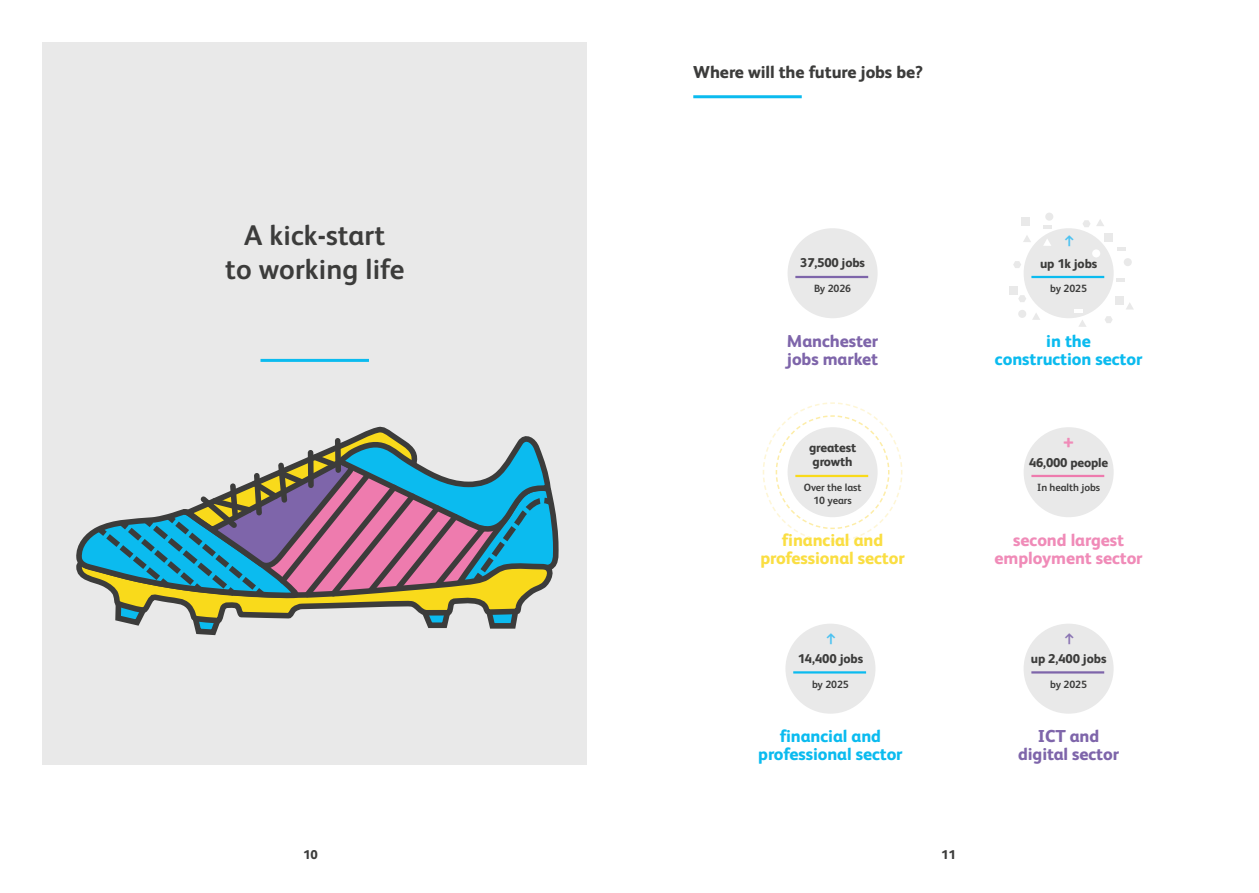
<style>
.page{position:relative;width:1259px;height:893px;background:#fff}
.page>*{position:absolute;margin:0;border:0;box-sizing:border-box;transform-origin:0 0}
.t1{font:700 28.5px/33.8px "FS Albert";letter-spacing:.005em;color:#3c3c3b;text-align:center}
.t2{font:700 20.7px "FS Albert";color:#f08bb8}
.t3{font:800 17.25px/18px "FS Albert";letter-spacing:-.005em;color:#0bbbef;text-align:center}
.t4{font:800 17.25px/18px "FS Albert";letter-spacing:-.005em;color:#7e65aa;text-align:center}
.t5{font:800 17.25px/18px "FS Albert";letter-spacing:-.005em;color:#fade42;text-align:center}
.t6{font:800 17.25px/18px "FS Albert";letter-spacing:-.005em;color:#f08bb8;text-align:center}
.t7{font:800 17.25px "FS Albert";letter-spacing:-.005em;color:#3c3c3b}
.t8{font:600 16.8px "Fedra Sans Std";color:#4cc2f1}
.t9{font:600 16.8px "Fedra Sans Std";color:#8a74b3}
.t10{font:800 12.75px/13.8px "FS Albert";letter-spacing:-.01em;color:#3c3c3b}
.t11{font:700 10.5px/12.5px "FS Albert";letter-spacing:-.005em;color:#3c3c3b;text-align:center}
</style>
<div class="page">
<div style="left:43px;top:43px;width:544px;height:722px;background:#e9e9e9"></div>
<svg style="left:76px;top:426px;width:483px;height:210px"></svg>
<hr style="left:260px;top:359px;width:109px;height:3px;background:#0bbbef">
<hr style="left:693px;top:95px;width:108px;height:3px;background:#0bbbef">
<div style="left:1023px;top:624px;width:90px;height:90px;background:#e9e9e9;border-radius:50%"></div>
<hr style="left:1031px;top:671px;width:73px;height:2px;background:#7e65aa">
<div style="left:1023px;top:427px;width:90px;height:90px;background:#e9e9e9;border-radius:50%"></div>
<hr style="left:1031px;top:475px;width:73px;height:2px;background:#ee7bae">
<div style="left:1023px;top:228px;width:90px;height:90px;background:#e9e9e9;border-radius:50%"></div>
<hr style="left:1031px;top:276px;width:73px;height:2px;background:#0bbbef">
<div style="left:785px;top:624px;width:90px;height:90px;background:#e9e9e9;border-radius:50%"></div>
<hr style="left:793px;top:671px;width:73px;height:2px;background:#0bbbef">
<svg style="left:762px;top:402px;width:141px;height:140px"></svg>
<div style="left:787px;top:427px;width:90px;height:90px;background:#e9e9e9;border-radius:50%"></div>
<hr style="left:795px;top:475px;width:73px;height:2px;background:#f9da1b">
<div style="left:787px;top:228px;width:90px;height:90px;background:#e9e9e9;border-radius:50%"></div>
<hr style="left:795px;top:276px;width:73px;height:2px;background:#7e65aa">
<div style="left:1009px;top:286px;width:8px;height:8px;background:#e9e9e9"></div>
<svg style="left:1023px;top:236px;width:8px;height:6px"></svg>
<svg style="left:1096px;top:219px;width:8px;height:7px"></svg>
<svg style="left:1079px;top:320px;width:7px;height:7px"></svg>
<svg style="left:1043px;top:239px;width:8px;height:7px"></svg>
<svg style="left:1032px;top:313px;width:8px;height:7px"></svg>
<svg style="left:1126px;top:303px;width:7px;height:7px"></svg>
<div style="left:1104px;top:233px;width:8px;height:8px;background:#e9e9e9"></div>
<div style="left:1021px;top:218px;width:8px;height:8px;background:#e9e9e9"></div>
<svg style="left:1043px;top:225px;width:8px;height:4px"></svg>
<svg style="left:1117px;top:248px;width:8px;height:3px"></svg>
<svg style="left:1074px;top:310px;width:8px;height:3px"></svg>
<svg style="left:1116px;top:278px;width:8px;height:4px"></svg>
<div style="left:1115px;top:296px;width:8px;height:8px;background:#e9e9e9"></div>
<div style="left:1123px;top:258px;width:8px;height:8px;background:#e9e9e9;border-radius:50%"></div>
<div style="left:1092px;top:249px;width:8px;height:8px;background:#fff;border-radius:50%"></div>
<div style="left:1018px;top:310px;width:8px;height:8px;background:#e9e9e9;border-radius:50%"></div>
<div style="left:1045px;top:213px;width:8px;height:8px;background:#e9e9e9;border-radius:50%"></div>
<svg style="left:1013px;top:261px;width:8px;height:7px"></svg>
<svg style="left:1018px;top:295px;width:8px;height:7px"></svg>
<svg style="left:1105px;top:316px;width:7px;height:7px"></svg>
<svg style="left:1083px;top:220px;width:7px;height:7px"></svg>
<h3 class="t7" style="left:693px;top:60px;width:231px">Where will the future jobs be?</h3>
<h1 class="t1" style="left:225px;top:217px;width:181px">A kick-start<br>to working life</h1>
<p class="t10" style="left:800px;top:255px;width:66px">37,500 jobs</p>
<p class="t11" style="left:814px;top:282px;width:39px">By 2026</p>
<h3 class="t4" style="left:787px;top:331px;width:93px;text-align:left">Manchester jobs market</h3>
<p class="t10" style="left:809px;top:440px;width:49px">greatest growth</p>
<p class="t11" style="left:804px;top:481px;width:59px">Over the last<br>10 years</p>
<h3 class="t5" style="left:760px;top:530px;width:146px">financial and professional sector</h3>
<h3 class="t8" style="left:820px;top:645px;width:14px;rotate:-90deg">→</h3>
<p class="t10" style="left:798px;top:651px;width:67px">14,400 jobs</p>
<p class="t11" style="left:812px;top:677px;width:38px">by 2025</p>
<h3 class="t3" style="left:758px;top:726px;width:146px">financial and professional sector</h3>
<p class="t10" style="left:303px;top:847px;width:16px">10</p>
<p class="t10" style="left:941px;top:847px;width:16px">11</p>
<h3 class="t8" style="left:1058px;top:247px;width:14px;rotate:-90deg">→</h3>
<p class="t10" style="left:1040px;top:256px;width:59px">up 1k jobs</p>
<p class="t11" style="left:1050px;top:282px;width:38px">by 2025</p>
<h3 class="t3" style="left:995px;top:331px;width:149px">in the<br>construction sector</h3>
<h2 class="t2" style="left:1063px;top:427px;width:12px">+</h2>
<p class="t10" style="left:1029px;top:455px;width:81px">46,000 people</p>
<p class="t11" style="left:1037px;top:481px;width:64px">In health jobs</p>
<h3 class="t6" style="left:994px;top:530px;width:150px">second largest employment sector</h3>
<h3 class="t9" style="left:1058px;top:645px;width:14px;rotate:-90deg">→</h3>
<p class="t10" style="left:1030px;top:651px;width:77px">up 2,400 jobs</p>
<p class="t11" style="left:1050px;top:677px;width:38px">by 2025</p>
<h3 class="t4" style="left:1018px;top:726px;width:103px">ICT and digital sector</h3>
</div>
